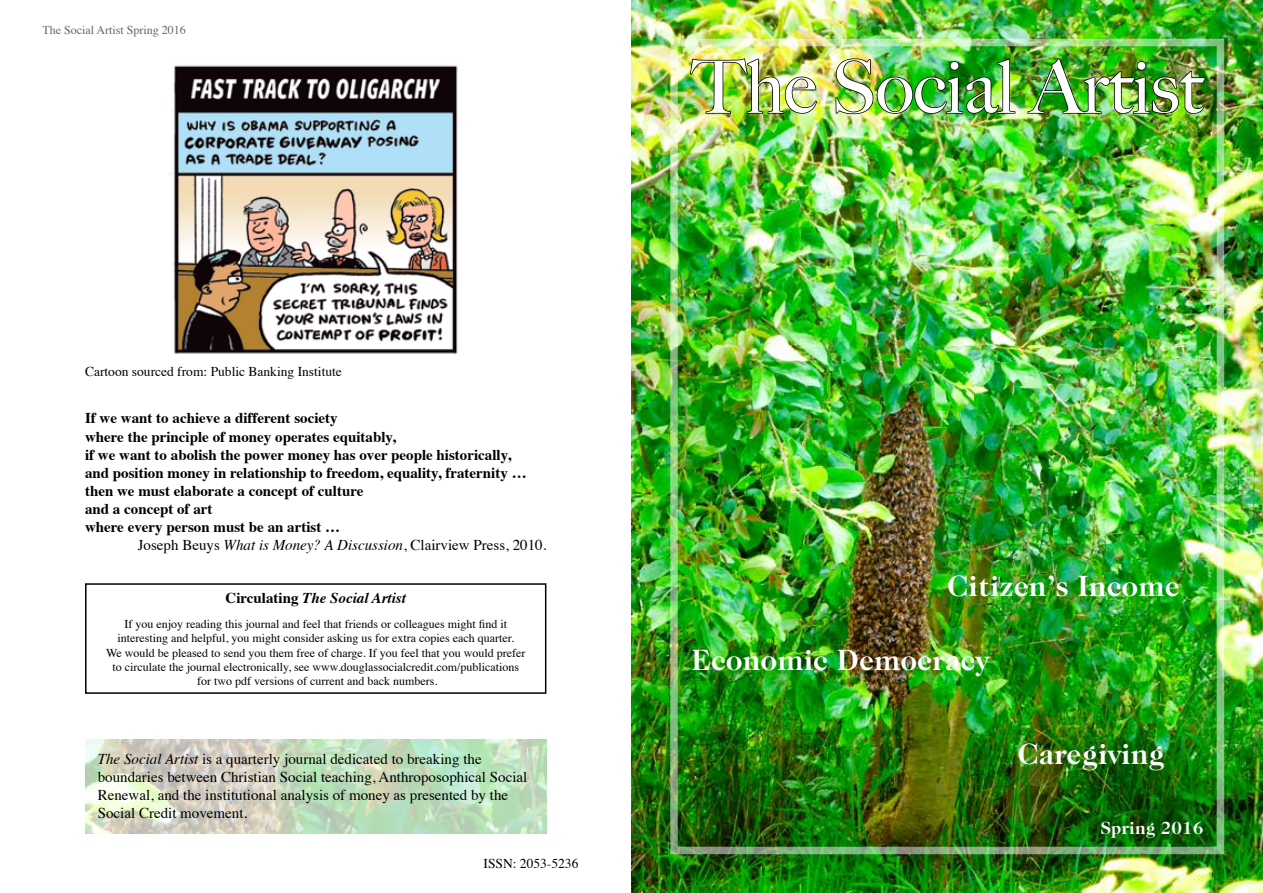
<style>
.page{position:relative;width:1263px;height:893px;background:#fff}
.page>*{position:absolute;margin:0;border:0;box-sizing:border-box;transform-origin:0 0}
.t1{font:500 73.5px "Big Caslon";color:#fff}
.t2{font:700 30px "Caslon 224 IT Cby BT";color:#fff}
.t3{font:700 18px "Caslon 224 IT Cby BT";color:#fff}
.t4{font:700 15px/18px "Times";color:#000}
.t5{font:15px/18px "Times";color:#000}
.t6{font:italic 700 15px "Times";color:#000}
.t7{font:13.5px "Times";color:#000}
.t8{font:12px/14.4px "Times";color:#000;text-align:center}
.t9{font:12px "Times";color:#646567}
.s1{font-style:italic}
.s2{font-style:normal}
</style>
<div class="page">
<img style="left:85px;top:740px;width:461px;height:93px">
<img style="left:170px;top:65px;width:288px;height:289px">
<div style="left:85px;top:583px;width:461px;height:111px;border:2px solid #000"></div>
<img style="left:631px;top:0;width:632px;height:893px">
<img style="left:689px;top:57px;width:129px;height:58px">
<img style="left:835px;top:58px;width:181px;height:57px">
<img style="left:1027px;top:57px;width:180px;height:58px">
<p class="t9" style="left:43px;top:19px;width:145px">The Social Artist Spring 2016</p>
<p class="t7" style="left:85px;top:359px;width:258px">Cartoon sourced from: Public Banking Institute</p>
<p class="t4" style="left:85px;top:408px;width:443px">If we want to achieve a different society<br>where the principle of money operates equitably,<br>if we want to abolish the power money has over people historically, and position money in relationship to freedom, equality, fraternity … then we must elaborate a concept of culture<br>and a concept of art<br>where every person must be an artist …</p>
<p class="t5" style="left:138px;top:534px;width:410px">Joseph Beuys <span class="s1">What is Money? A Discussion</span>, Clairview Press, 2010.</p>
<p class="t6" style="left:225px;top:584px;width:182px"><span class="s2">Circulating</span> The Social Artist</p>
<p class="t8" style="left:106px;top:616px;width:421px">If you enjoy reading this journal and feel that friends or colleagues might find it interesting and helpful, you might consider asking us for extra copies each quarter.<br>We would be pleased to send you them free of charge. If you feel that you would prefer to circulate the journal electronically, see www.douglassocialcredit.com/publications for two pdf versions of current and back numbers.</p>
<p class="t5" style="left:98px;top:749px;width:431px"><span class="s1">The Social Artist</span> is a quarterly journal dedicated to breaking the boundaries between Christian Social teaching, Anthroposophical Social Renewal, and the institutional analysis of money as presented by the Social Credit movement.</p>
<p class="t7" style="left:483px;top:850px;width:96px">ISSN: 2053-5236</p>
<h1 class="t1" style="left:691px;top:44px;width:513px">The Social Artist</h1>
<h2 class="t2" style="left:947px;top:567px;width:234px">Citizen’s Income</h2>
<h2 class="t2" style="left:691px;top:641px;width:299px">Economic Democracy</h2>
<h2 class="t2" style="left:1017px;top:735px;width:149px">Caregiving</h2>
<h3 class="t3" style="left:1100px;top:816px;width:104px">Spring 2016</h3>
</div>
